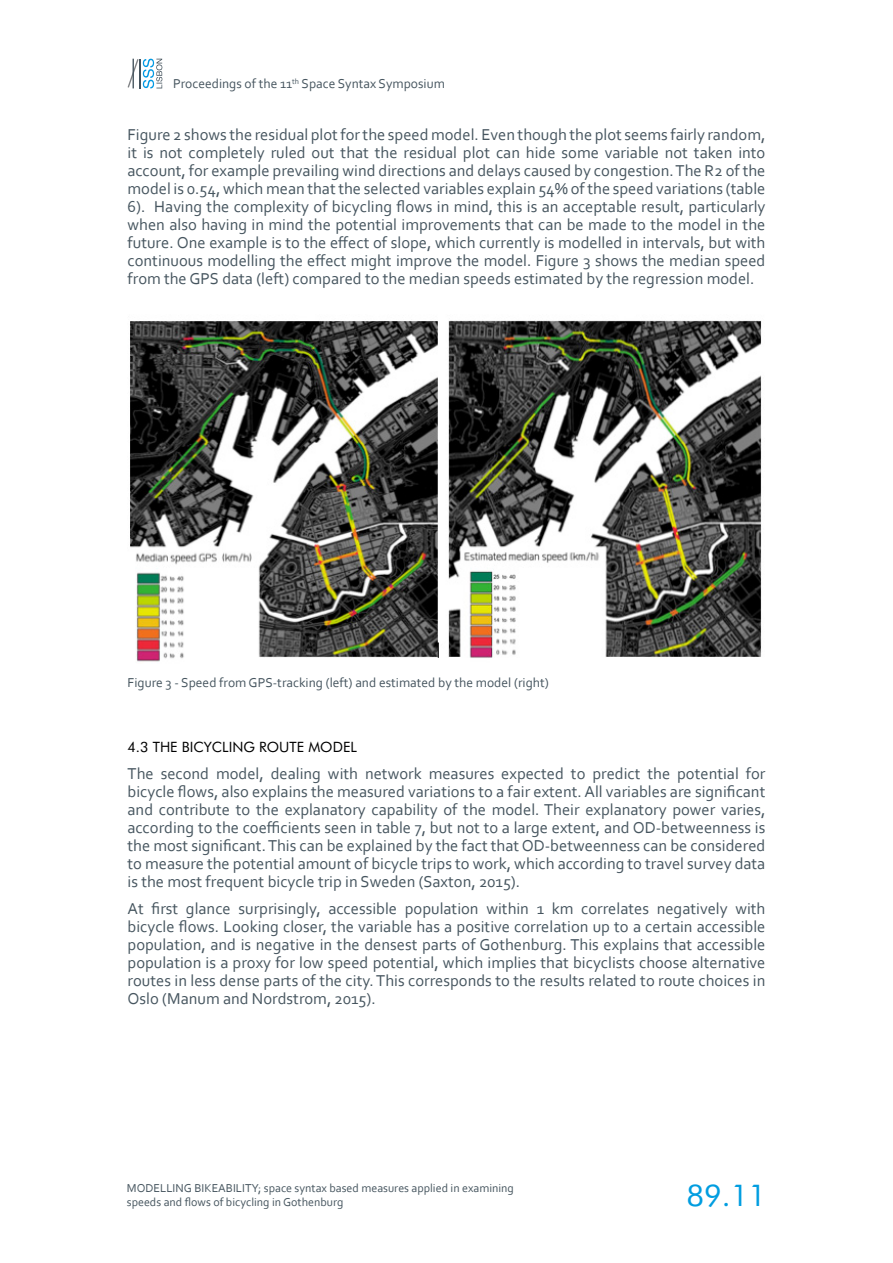
<style>
.page{position:relative;width:893px;height:1263px;background:#fff}
.page>*{position:absolute;margin:0;border:0;box-sizing:border-box;transform-origin:0 0}
.t1{font:30px "Futura BT";color:#009de0}
.t2{font:16.5px/18px "Corbel";color:#46555f;text-align:justify}
.t3{font:14.25px "Futura BT";color:#000}
.t4{font:13.5px "Corbel";color:#46555f}
.t5{font:12px/14.4px "Corbel";color:#46555f}
</style>
<div class="page">
<svg style="left:128px;top:59px;width:34px;height:29px"></svg>
<img style="left:130px;top:320px;width:632px;height:342px">
<p class="t4" style="left:173px;top:76px;width:273px">Proceedings of the 11<sup>th</sup> Space Syntax Symposium</p>
<p class="t2" style="left:128px;top:125px;width:639px">Figure 2 shows the residual plot for the speed model. Even though the plot seems fairly random, it is not completely ruled out that the residual plot can hide some variable not taken into account, for example prevailing wind directions and delays caused by congestion. The R2 of the model is 0.54, which mean that the selected variables explain 54% of the speed variations (table 6). Having the complexity of bicycling flows in mind, this is an acceptable result, particularly when also having in mind the potential improvements that can be made to the model in the future. One example is to the effect of slope, which currently is modelled in intervals, but with continuous modelling the effect might improve the model. Figure 3 shows the median speed from the GPS data (left) compared to the median speeds estimated by the regression model.</p>
<p class="t4" style="left:128px;top:674px;width:423px">Figure 3 - Speed from GPS-tracking (left) and estimated by the model (right)</p>
<p class="t3" style="left:128px;top:739px;width:231px">4.3 THE BICYCLING ROUTE MODEL</p>
<p class="t2" style="left:128px;top:764px;width:639px">The second model, dealing with network measures expected to predict the potential for bicycle flows, also explains the measured variations to a fair extent. All variables are significant and contribute to the explanatory capability of the model. Their explanatory power varies, according to the coefficients seen in table 7, but not to a large extent, and OD-betweenness is the most significant. This can be explained by the fact that OD-betweenness can be considered to measure the potential amount of bicycle trips to work, which according to travel survey data is the most frequent bicycle trip in Sweden (Saxton, 2015).</p>
<p class="t2" style="left:128px;top:899px;width:639px">At first glance surprisingly, accessible population within 1 km correlates negatively with bicycle flows. Looking closer, the variable has a positive correlation up to a certain accessible population, and is negative in the densest parts of Gothenburg. This explains that accessible population is a proxy for low speed potential, which implies that bicyclists choose alternative routes in less dense parts of the city. This corresponds to the results related to route choices in Oslo (Manum and Nordstrom, 2015).</p>
<p class="t5" style="left:127px;top:1180px;width:389px">MODELLING BIKEABILITY; space syntax based measures applied in examining speeds and flows of bicycling in Gothenburg</p>
<h1 class="t1" style="left:686px;top:1177px;width:81px">89.11</h1>
</div>
